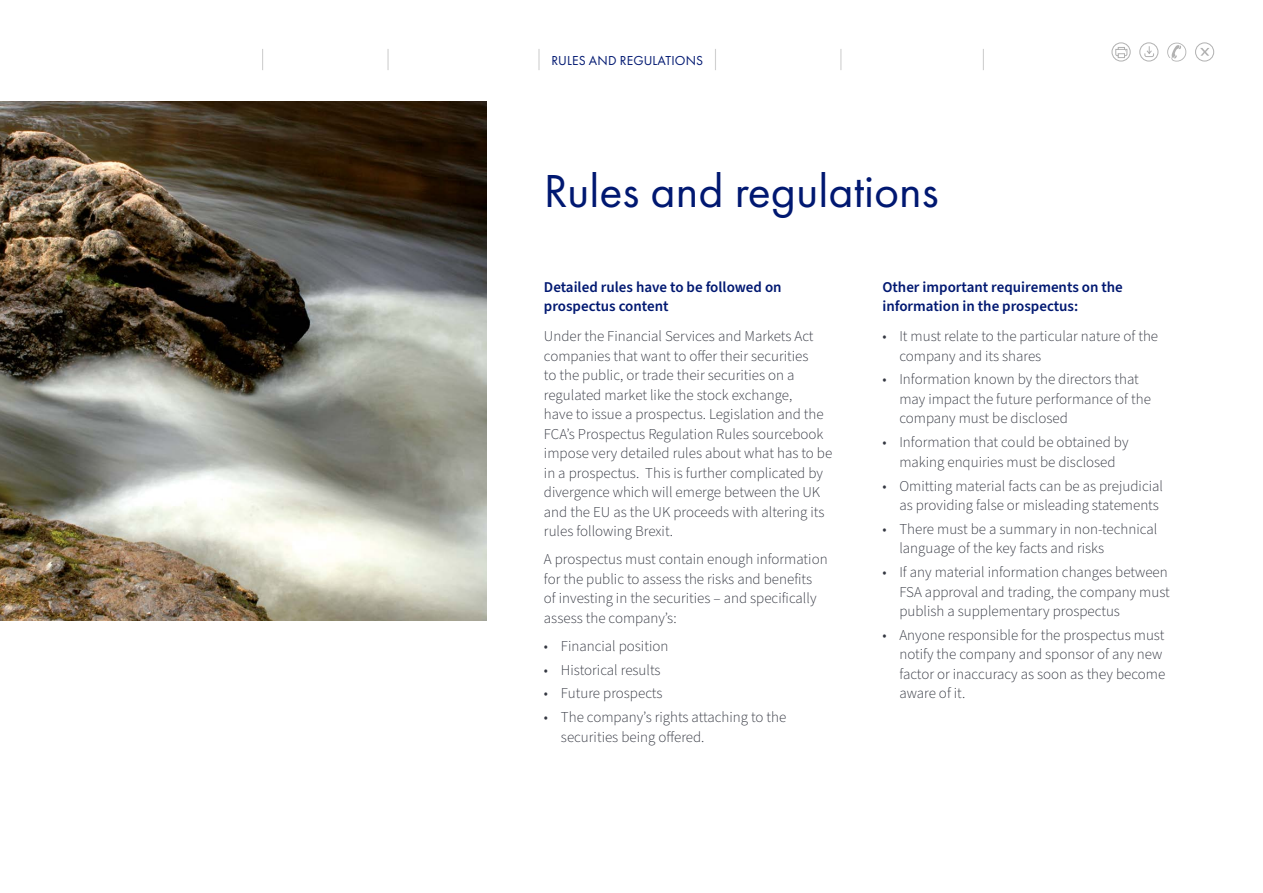
<style>
.page{position:relative;width:1263px;height:893px;background:#fff}
.page>*{position:absolute;margin:0;border:0;box-sizing:border-box;transform-origin:0 0}
.Copy{font:48px "Futura PT";color:#001871}
.Copy-2{font:300 15px/19.5px "Source Sans Pro";color:#343741}
.Copy-3{font:600 15px/19.5px "Source Sans Pro";color:#001871}
.t1{font:13.5px "Futura PT";letter-spacing:.01em;color:#001871}
</style>
<div class="page">
<img style="left:0;top:101px;width:487px;height:520px">
<svg style="left:262px;top:49px;width:1px;height:21px"></svg>
<svg style="left:715px;top:49px;width:1px;height:21px"></svg>
<svg style="left:840px;top:49px;width:1px;height:21px"></svg>
<svg style="left:538px;top:49px;width:1px;height:21px"></svg>
<hr style="left:387px;top:49px;width:2px;height:21px;background:#d0d0d0">
<svg style="left:983px;top:49px;width:1px;height:21px"></svg>
<svg style="left:1167px;top:43px;width:19px;height:19px"></svg>
<div style="left:1195px;top:42px;width:19px;height:19px;border:1px solid #b1b1b1;border-radius:50%"></div>
<svg style="left:1200px;top:48px;width:9px;height:8px"></svg>
<div style="left:1111px;top:42px;width:19px;height:19px;border:1px solid #b1b1b1;border-radius:50%"></div>
<svg style="left:1115px;top:47px;width:13px;height:11px"></svg>
<div style="left:1139px;top:42px;width:19px;height:19px;border:1px solid #b1b1b1;border-radius:50%"></div>
<svg style="left:1144px;top:46px;width:10px;height:11px"></svg>
<p class="t1" style="left:551px;top:52px;width:153px">RULES AND REGULATIONS</p>
<p class="Copy" style="left:544px;top:162px;width:396px">Rules and regulations</p>
<p class="Copy-3" style="left:544px;top:277px;width:239px">Detailed rules have to be followed on prospectus content</p>
<p class="Copy-3" style="left:882px;top:277px;width:242px">Other important requirements on the information in the prospectus:</p>
<p class="Copy-2" style="left:899px;top:327px;width:260px;text-indent:-17px">• It must relate to the particular nature of the company and its shares</p>
<p class="Copy-2" style="left:899px;top:370px;width:253px;text-indent:-17px">• Information known by the directors that may impact the future performance of the company must be disclosed</p>
<p class="Copy-2" style="left:882px;top:433px;width:248px;text-align:center">• Information that could be obtained by making enquiries must be disclosed</p>
<p class="Copy-2" style="left:882px;top:476px;width:282px;text-align:right">• Omitting material facts can be as prejudicial as providing false or misleading statements</p>
<p class="Copy-2" style="left:899px;top:519px;width:259px;text-indent:-17px">• There must be a summary in non-technical language of the key facts and risks</p>
<p class="Copy-2" style="left:899px;top:563px;width:272px;text-indent:-17px">• If any material information changes between<br>FSA approval and trading, the company must publish a supplementary prospectus</p>
<p class="Copy-2" style="left:899px;top:625px;width:267px;text-indent:-17px">• Anyone responsible for the prospectus must notify the company and sponsor of any new factor or inaccuracy as soon as they become aware of it.</p>
<p class="Copy-2" style="left:544px;top:327px;width:290px">Under the Financial Services and Markets Act companies that want to offer their securities<br>to the public, or trade their securities on a regulated market like the stock exchange,<br>have to issue a prospectus. Legislation and the FCA’s Prospectus Regulation Rules sourcebook impose very detailed rules about what has to be in a prospectus. This is further complicated by divergence which will emerge between the UK and the EU as the UK proceeds with altering its rules following Brexit.</p>
<p class="Copy-2" style="left:544px;top:550px;width:285px">A prospectus must contain enough information for the public to assess the risks and benefits of investing in the securities – and specifically assess the company’s:</p>
<p class="Copy-2" style="left:544px;top:636px;width:126px">• Financial position</p>
<p class="Copy-2" style="left:544px;top:660px;width:118px">• Historical results</p>
<p class="Copy-2" style="left:544px;top:684px;width:120px">• Future prospects</p>
<p class="Copy-2" style="left:561px;top:708px;width:227px;text-indent:-17px">• The company’s rights attaching to the securities being offered.</p>
</div>
